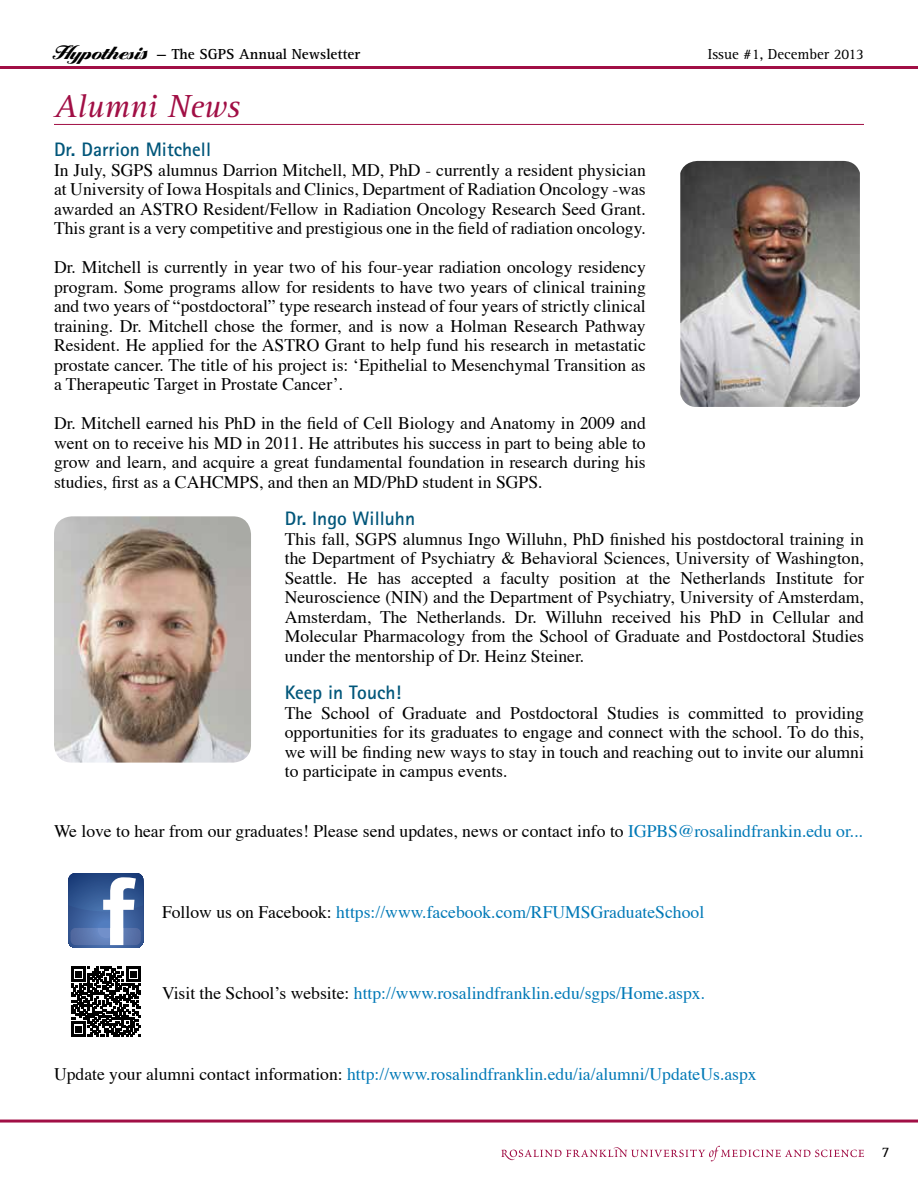
<style>
.page{position:relative;width:918px;height:1188px;background:#fff}
.page>*{position:absolute;margin:0;border:0;box-sizing:border-box;transform-origin:0 0}
.t1{font:italic 33px "Rotis Serif";color:#a10f45}
.t2{font:700 19.5px "Rotis Sans Serif";color:#00567a}
.t3{font:17.7px/19.5px "Times";color:#000;text-align:justify}
.t4{font:17.7px "Times";color:#0079b7}
.t5{font:700 15px "Rotis Serif";color:#000}
.t6{font:15px "Rotis Serif";color:#000}
.s1{font-family:"Biorst";font-weight:400;font-size:27px}
.s2{font-family:"Biorst";font-weight:400;font-size:31.5px}
.s3{color:#0079b7}
.s4{color:#000}
</style>
<div class="page">
<hr style="left:0;top:1120px;width:918px;height:3px;background:#a10f45">
<hr style="left:0;top:66px;width:918px;height:3px;background:#a10f45">
<svg style="left:501px;top:1146px;width:363px;height:15px"></svg>
<hr style="left:54px;top:124px;width:810px;height:1px;background:#a10f45">
<img style="left:680px;top:161px;width:180px;height:246px">
<img style="left:54px;top:516px;width:197px;height:247px">
<svg style="left:71px;top:967px;width:70px;height:70px"></svg>
<svg style="left:68px;top:873px;width:75px;height:75px"></svg>
<p class="t5" style="left:54px;top:45px;width:308px"><span class="s1">Hypothesi</span><span class="s2">s</span> — The SGPS Annual Newsletter</p>
<p class="t6" style="left:708px;top:45px;width:158px">Issue #1, December 2013</p>
<h1 class="t1" style="left:54px;top:88px;width:188px">Alumni News</h1>
<p class="t2" style="left:54px;top:137px;width:159px">Dr. Darrion Mitchell</p>
<p class="t3" style="left:54px;top:159px;width:593px">In July, SGPS alumnus Darrion Mitchell, MD, PhD - currently a resident physician at University of Iowa Hospitals and Clinics, Department of Radiation Oncology -was awarded an ASTRO Resident/Fellow in Radiation Oncology Research Seed Grant.<br>This grant is a very competitive and prestigious one in the field of radiation oncology.</p>
<p class="t3" style="left:54px;top:256px;width:593px">Dr. Mitchell is currently in year two of his four-year radiation oncology residency program. Some programs allow for residents to have two years of clinical training and two years of “postdoctoral” type research instead of four years of strictly clinical training. Dr. Mitchell chose the former, and is now a Holman Research Pathway Resident. He applied for the ASTRO Grant to help fund his research in metastatic prostate cancer. The title of his project is: ‘Epithelial to Mesenchymal Transition as a Therapeutic Target in Prostate Cancer’.</p>
<p class="t3" style="left:54px;top:412px;width:593px">Dr. Mitchell earned his PhD in the field of Cell Biology and Anatomy in 2009 and went on to receive his MD in 2011. He attributes his success in part to being able to grow and learn, and acquire a great fundamental foundation in research during his studies, first as a CAHCMPS, and then an MD/PhD student in SGPS.</p>
<p class="t2" style="left:285px;top:506px;width:132px">Dr. Ingo Willuhn</p>
<p class="t3" style="left:285px;top:528px;width:581px">This fall, SGPS alumnus Ingo Willuhn, PhD finished his postdoctoral training in the Department of Psychiatry &amp; Behavioral Sciences, University of Washington, Seattle. He has accepted a faculty position at the Netherlands Institute for Neuroscience (NIN) and the Department of Psychiatry, University of Amsterdam, Amsterdam, The Netherlands. Dr. Willuhn received his PhD in Cellular and Molecular Pharmacology from the School of Graduate and Postdoctoral Studies under the mentorship of Dr. Heinz Steiner.</p>
<p class="t2" style="left:285px;top:680px;width:118px">Keep in Touch!</p>
<p class="t3" style="left:285px;top:702px;width:581px">The School of Graduate and Postdoctoral Studies is committed to providing opportunities for its graduates to engage and connect with the school. To do this, we will be finding new ways to stay in touch and reaching out to invite our alumni to participate in campus events.</p>
<p class="t3" style="left:54px;top:820px;width:811px">We love to hear from our graduates! Please send updates, news or contact info to <span class="s3">IGPBS@rosalindfrankin.edu or...</span></p>
<p class="t4" style="left:162px;top:896px;width:544px"><span class="s4">Follow us on Facebook:</span> https://www.facebook.com/RFUMSGraduateSchool</p>
<p class="t4" style="left:162px;top:977px;width:545px"><span class="s4">Visit the School’s website:</span> http://www.rosalindfranklin.edu/sgps/Home.aspx.</p>
<p class="t4" style="left:54px;top:1058px;width:704px"><span class="s4">Update your alumni contact information:</span> http://www.rosalindfranklin.edu/ia/alumni/UpdateUs.aspx</p>
<p class="t6" style="left:882px;top:1143px;width:9px">7</p>
</div>
